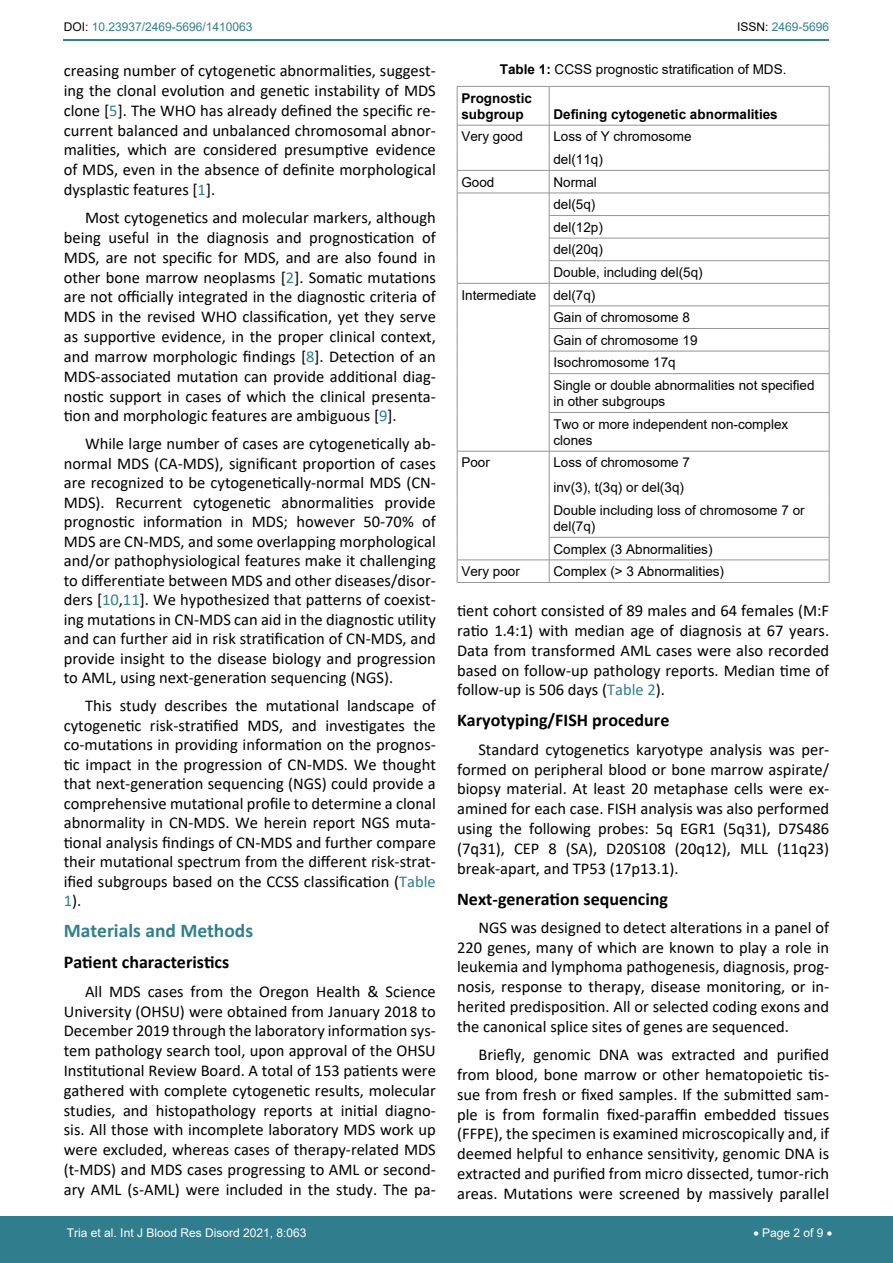
<style>
.page{position:relative;width:893px;height:1263px;background:#fff}
.page>*{position:absolute;margin:0;border:0;box-sizing:border-box;transform-origin:0 0}
.t1{font:700 19.5px "Calibri";color:#30808d}
.t2{font:700 18px "Calibri";color:#000}
.t3{font:16.5px/19.8px "Calibri";color:#000;text-align:justify}
.t4{font:13.5px/22.6px "Arial";color:#000}
.t5{font:700 13.5px "Arial";color:#000}
.t6{font:12px "Arial";color:#fff}
.t7{font:12px "Arial";color:#30808d}
.s1{color:#000}
.s2{color:#30808d}
.s3{font-weight:700}
</style>
<div class="page">
<hr style="left:64px;top:40px;width:765px;height:1px;background:#30808d">
<div style="left:0;top:1217px;width:893px;height:46px;background:#307d8d"></div>
<hr style="left:457px;top:86px;width:92px;height:1px;background:#939598">
<hr style="left:457px;top:86px;width:1px;height:39px;background:#939598">
<hr style="left:549px;top:86px;width:280px;height:1px;background:#939598">
<hr style="left:549px;top:86px;width:1px;height:39px;background:#939598">
<hr style="left:829px;top:86px;width:1px;height:39px;background:#939598">
<hr style="left:457px;top:125px;width:92px;height:1px;background:#939598">
<hr style="left:549px;top:125px;width:280px;height:1px;background:#939598">
<hr style="left:457px;top:170px;width:92px;height:1px;background:#939598">
<hr style="left:549px;top:170px;width:280px;height:1px;background:#939598">
<hr style="left:457px;top:193px;width:92px;height:1px;background:#939598">
<hr style="left:549px;top:193px;width:280px;height:1px;background:#939598">
<hr style="left:549px;top:215px;width:280px;height:1px;background:#939598">
<hr style="left:549px;top:238px;width:280px;height:1px;background:#939598">
<hr style="left:549px;top:260px;width:280px;height:1px;background:#939598">
<hr style="left:457px;top:283px;width:92px;height:1px;background:#939598">
<hr style="left:549px;top:283px;width:280px;height:1px;background:#939598">
<hr style="left:549px;top:306px;width:280px;height:1px;background:#939598">
<hr style="left:549px;top:328px;width:280px;height:1px;background:#939598">
<svg style="left:457px;top:125px;width:1px;height:249px"></svg>
<hr style="left:549px;top:351px;width:280px;height:1px;background:#939598">
<svg style="left:549px;top:125px;width:1px;height:248px"></svg>
<svg style="left:829px;top:125px;width:1px;height:249px"></svg>
<hr style="left:457px;top:374px;width:1px;height:38px;background:#939598">
<hr style="left:549px;top:373px;width:280px;height:1px;background:#939598">
<hr style="left:549px;top:374px;width:1px;height:38px;background:#939598">
<hr style="left:829px;top:374px;width:1px;height:38px;background:#939598">
<hr style="left:457px;top:412px;width:1px;height:39px;background:#939598">
<hr style="left:549px;top:412px;width:280px;height:1px;background:#939598">
<hr style="left:549px;top:412px;width:1px;height:39px;background:#939598">
<hr style="left:829px;top:412px;width:1px;height:39px;background:#939598">
<hr style="left:457px;top:451px;width:92px;height:1px;background:#939598">
<hr style="left:457px;top:451px;width:1px;height:47px;background:#939598">
<hr style="left:549px;top:451px;width:280px;height:1px;background:#939598">
<hr style="left:549px;top:451px;width:1px;height:47px;background:#939598">
<hr style="left:829px;top:451px;width:1px;height:47px;background:#939598">
<hr style="left:457px;top:498px;width:1px;height:39px;background:#939598">
<hr style="left:549px;top:498px;width:1px;height:39px;background:#939598">
<hr style="left:829px;top:498px;width:1px;height:39px;background:#939598">
<hr style="left:549px;top:537px;width:280px;height:1px;background:#939598">
<hr style="left:457px;top:560px;width:92px;height:1px;background:#939598">
<svg style="left:457px;top:537px;width:1px;height:45px"></svg>
<hr style="left:549px;top:560px;width:280px;height:1px;background:#939598">
<svg style="left:549px;top:537px;width:1px;height:45px"></svg>
<svg style="left:829px;top:537px;width:1px;height:45px"></svg>
<hr style="left:457px;top:582px;width:92px;height:1px;background:#939598">
<hr style="left:549px;top:582px;width:280px;height:1px;background:#939598">
<p class="t7" style="left:64px;top:19px;width:190px"><span class="s1">DOI:</span> 10.23937/2469-5696/1410063</p>
<p class="t7" style="left:737px;top:19px;width:94px"><span class="s1">ISSN:</span> 2469-5696</p>
<p class="t3" style="left:64px;top:60px;width:374px">creasing number of cytogenetic abnormalities, suggest&shy;ing the clonal evolution and genetic instability of MDS clone [<span class="s2">5</span>]. The WHO has already defined the specific re&shy;current balanced and unbalanced chromosomal abnor&shy;malities, which are considered presumptive evidence of MDS, even in the absence of definite morphological dysplastic features [<span class="s2">1</span>].</p>
<p class="t3" style="left:64px;top:207px;width:374px;text-indent:21px">Most cytogenetics and molecular markers, although being useful in the diagnosis and prognostication of MDS, are not specific for MDS, and are also found in other bone marrow neoplasms [<span class="s2">2</span>]. Somatic mutations are not officially integrated in the diagnostic criteria of MDS in the revised WHO classification, yet they serve as supportive evidence, in the proper clinical context, and marrow morphologic findings [<span class="s2">8</span>]. Detection of an MDS-associated mutation can provide additional diag&shy;nostic support in cases of which the clinical presenta&shy;tion and morphologic features are ambiguous [<span class="s2">9</span>].</p>
<p class="t3" style="left:64px;top:434px;width:374px;text-indent:21px">While large number of cases are cytogenetically ab&shy;normal MDS (CA-MDS), significant proportion of cases are recognized to be cytogenetically-normal MDS (CN-MDS). Recurrent cytogenetic abnormalities provide prognostic information in MDS; however 50-70% of MDS are CN-MDS, and some overlapping morphological and/or pathophysiological features make it challenging to differentiate between MDS and other diseases/disor&shy;ders [<span class="s2">10</span>,<span class="s2">11</span>]. We hypothesized that patterns of coexist&shy;ing mutations in CN-MDS can aid in the diagnostic utility and can further aid in risk stratification of CN-MDS, and provide insight to the disease biology and progression to AML, using next-generation sequencing (NGS).</p>
<p class="t3" style="left:64px;top:696px;width:374px;text-indent:21px">This study describes the mutational landscape of cytogenetic risk-stratified MDS, and investigates the co-mutations in providing information on the prognos&shy;tic impact in the progression of CN-MDS. We thought that next-generation sequencing (NGS) could provide a comprehensive mutational profile to determine a clonal abnormality in CN-MDS. We herein report NGS muta&shy;tional analysis findings of CN-MDS and further compare their mutational spectrum from the different risk-strat&shy;ified subgroups based on the CCSS classification (<span class="s2">Table 1</span>).</p>
<p class="t1" style="left:64px;top:917px;width:191px">Materials and Methods</p>
<p class="t2" style="left:64px;top:950px;width:167px">Patient characteristics</p>
<p class="t3" style="left:64px;top:981px;width:374px;text-indent:21px">All MDS cases from the Oregon Health &amp; Science University (OHSU) were obtained from January 2018 to December 2019 through the laboratory information sys&shy;tem pathology search tool, upon approval of the OHSU Institutional Review Board. A total of 153 patients were gathered with complete cytogenetic results, molecular studies, and histopathology reports at initial diagno&shy;sis. All those with incomplete laboratory MDS work up were excluded, whereas cases of therapy-related MDS (t-MDS) and MDS cases progressing to AML or second&shy;ary AML (s-AML) were included in the study. The pa-</p>
<p class="t4" style="left:461px;top:54px;width:327px;line-height:29px;text-indent:38px"><span class="s3">Table 1:</span> CCSS prognostic stratification of MDS.<br><span class="s3">Prognostic</span></p>
<p class="t5" style="left:461px;top:105px;width:64px">subgroup</p>
<p class="t5" style="left:553px;top:105px;width:226px">Defining cytogenetic abnormalities</p>
<p class="t4" style="left:461px;top:125px;width:63px">Very good</p>
<p class="t4" style="left:553px;top:125px;width:140px">Loss of Y chromosome del(11q)</p>
<p class="t4" style="left:461px;top:170px;width:35px">Good</p>
<p class="t4" style="left:553px;top:170px;width:151px">Normal<br>del(5q)<br>del(12p)<br>del(20q)<br>Double, including del(5q)</p>
<p class="t4" style="left:461px;top:283px;width:77px">Intermediate</p>
<p class="t4" style="left:553px;top:283px;width:263px">del(7q)<br>Gain of chromosome 8<br>Gain of chromosome 19<br>Isochromosome 17q<br>Single or double abnormalities not specified</p>
<p class="t4" style="left:553px;top:390px;width:236px">in other subgroups<br>Two or more independent non-complex</p>
<p class="t4" style="left:553px;top:429px;width:41px">clones</p>
<p class="t4" style="left:461px;top:451px;width:30px">Poor</p>
<p class="t4" style="left:553px;top:450px;width:138px;line-height:24.8px">Loss of chromosome 7 inv(3), t(3q) or del(3q)</p>
<p class="t4" style="left:553px;top:502px;width:253px;line-height:16.2px">Double including loss of chromosome 7 or del(7q)</p>
<p class="t4" style="left:553px;top:537px;width:161px">Complex (3 Abnormalities)</p>
<p class="t4" style="left:461px;top:560px;width:60px">Very poor</p>
<p class="t4" style="left:553px;top:560px;width:172px">Complex (&gt; 3 Abnormalities)</p>
<p class="t3" style="left:457px;top:600px;width:374px">tient cohort consisted of 89 males and 64 females (M:F ratio 1.4:1) with median age of diagnosis at 67 years.<br>Data from transformed AML cases were also recorded based on follow-up pathology reports. Median time of follow-up is 506 days (<span class="s2">Table 2</span>).</p>
<p class="t2" style="left:457px;top:708px;width:214px">Karyotyping/FISH procedure</p>
<p class="t3" style="left:457px;top:739px;width:374px;text-indent:21px">Standard cytogenetics karyotype analysis was per&shy;formed on peripheral blood or bone marrow aspirate/ biopsy material. At least 20 metaphase cells were ex&shy;amined for each case. FISH analysis was also performed using the following probes: 5q EGR1 (5q31), D7S486 (7q31), CEP 8 (SA), D20S108 (20q12), MLL (11q23) break-apart, and TP53 (17p13.1).</p>
<p class="t2" style="left:457px;top:886px;width:212px">Next-generation sequencing</p>
<p class="t3" style="left:457px;top:917px;width:374px;text-indent:21px">NGS was designed to detect alterations in a panel of 220 genes, many of which are known to play a role in leukemia and lymphoma pathogenesis, diagnosis, prog&shy;nosis, response to therapy, disease monitoring, or in&shy;herited predisposition. All or selected coding exons and the canonical splice sites of genes are sequenced.</p>
<p class="t3" style="left:457px;top:1044px;width:374px;text-indent:21px">Briefly, genomic DNA was extracted and purified from blood, bone marrow or other hematopoietic tis&shy;sue from fresh or fixed samples. If the submitted sam&shy;ple is from formalin fixed-paraffin embedded tissues (FFPE), the specimen is examined microscopically and, if deemed helpful to enhance sensitivity, genomic DNA is extracted and purified from micro dissected, tumor-rich areas. Mutations were screened by massively parallel</p>
<p class="t6" style="left:67px;top:1225px;width:241px">Tria et al. Int J Blood Res Disord 2021, 8:063</p>
<p class="t6" style="left:754px;top:1225px;width:80px">• Page 2 of 9 •</p>
</div>
